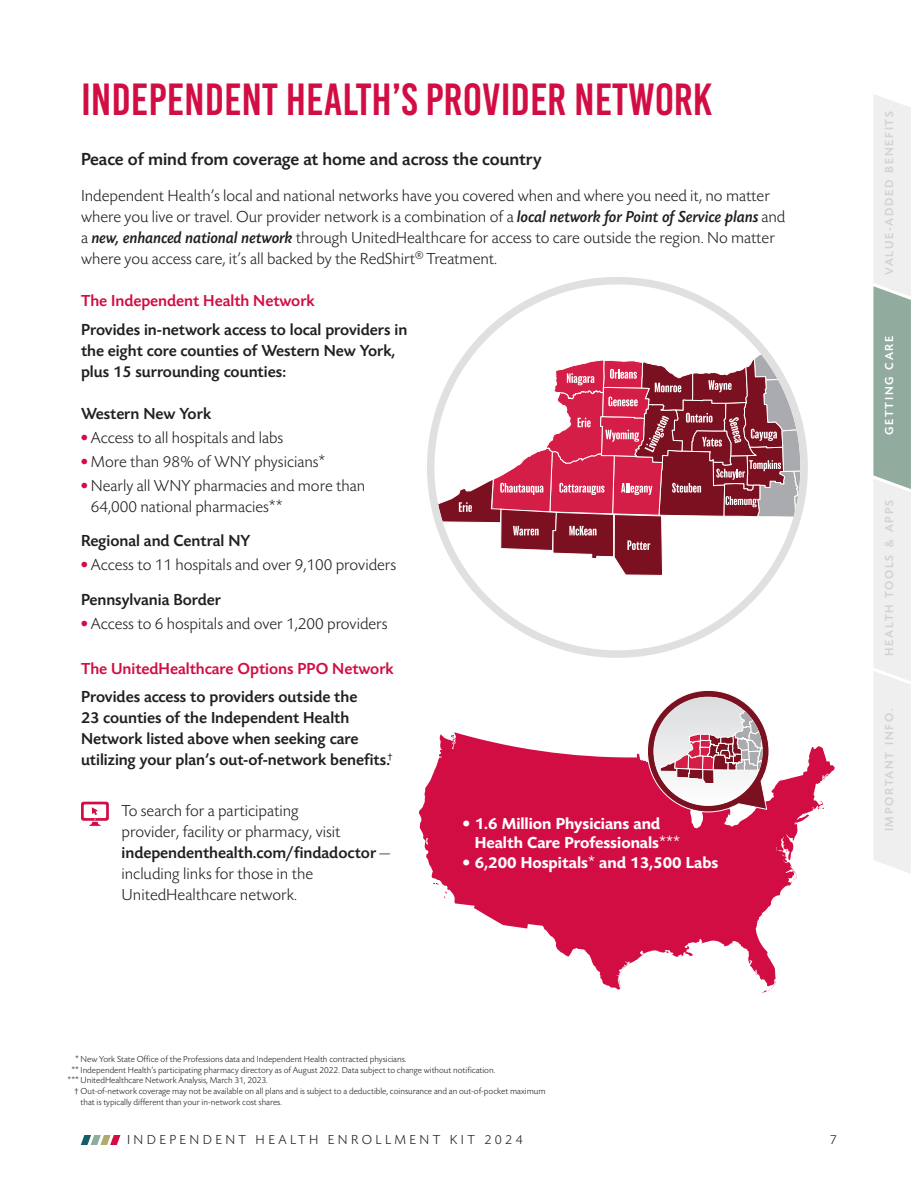
<style>
.page{position:relative;width:918px;height:1188px;background:#fff}
.page>*{position:absolute;margin:0;border:0;box-sizing:border-box;transform-origin:0 0}
.t1{font:45px "Bebas Kai";color:#d20d44}
.t2{font:500 18px "Today Sans Now Pro";color:#231f20}
.t3{font:300 16.5px/21px "Today Sans Now Pro";color:#231f20}
.t4{font:500 16.5px/21px "Today Sans Now Pro";color:#231f20}
.t5{font:600 16.5px/19.8px "Today Sans Now Pro";color:#fff}
.t6{font:500 16.5px "Today Sans Now Pro";color:#d20d44}
.t7{font:300 13.5px "Today Sans Now Pro";letter-spacing:.25em;color:#231f20}
.t8{font:500 12px "Today Sans Now Pro";letter-spacing:.15em;color:#d3d1d2}
.t9{font:500 12px "Today Sans Now Pro";letter-spacing:.15em;color:#fff}
.t10{font:300 9px/10.8px "Today Sans Now Pro";color:#231f20}
.s1{font-weight:500;font-style:italic}
.s2{color:#d20d44}
.s3{font-weight:500}
.s4{font-weight:400}
</style>
<div class="page">
<svg style="left:81px;top:1135px;width:40px;height:9px"></svg>
<svg style="left:873px;top:94px;width:38px;height:779px"></svg>
<svg style="left:81px;top:802px;width:28px;height:24px"></svg>
<svg style="left:419px;top:732px;width:416px;height:258px;fill:#d20d44"></svg>
<svg style="left:793px;top:871px;width:4px;height:10px"></svg>
<svg style="left:619px;top:965px;width:8px;height:23px"></svg>
<svg style="left:449px;top:732px;width:7px;height:16px"></svg>
<svg style="left:818px;top:804px;width:6px;height:5px"></svg>
<svg style="left:647px;top:690px;width:122px;height:122px"></svg>
<svg style="left:427px;top:277px;width:381px;height:381px"></svg>
<p class="t1" style="left:81px;top:73px;width:633px">INDEPENDENT HEALTH’S PROVIDER NETWORK</p>
<p class="t2" style="left:81px;top:153px;width:462px">Peace of mind from coverage at home and across the country</p>
<p class="t3" style="left:81px;top:187px;width:706px">Independent Health’s local and national networks have you covered when and where you need it, no matter where you live or travel. Our provider network is a combination of a <span class="s1">local network for Point of Service plans</span> and a <span class="s1">new, enhanced national network</span> through UnitedHealthcare for access to care outside the region. No matter where you access care, it’s all backed by the RedShirt® Treatment.</p>
<p class="t6" style="left:81px;top:295px;width:235px">The Independent Health Network</p>
<p class="t4" style="left:81px;top:321px;width:328px">Provides in-network access to local providers in the eight core counties of Western New York, plus 15 surrounding counties:</p>
<p class="t4" style="left:81px;top:405px;width:132px">Western New York</p>
<p class="t3" style="left:81px;top:429px;width:204px"><span class="s2">•</span> Access to all hospitals and labs</p>
<p class="t3" style="left:81px;top:453px;width:246px"><span class="s2">•</span> More than 98% of WNY physicians*</p>
<p class="t3" style="left:91px;top:477px;width:276px;text-indent:-10px"><span class="s2">•</span> Nearly all WNY pharmacies and more than<br>64,000 national pharmacies**</p>
<p class="t4" style="left:81px;top:532px;width:171px">Regional and Central NY</p>
<p class="t3" style="left:81px;top:556px;width:317px"><span class="s2">•</span> Access to 11 hospitals and over 9,100 providers</p>
<p class="t4" style="left:81px;top:591px;width:142px">Pennsylvania Border</p>
<p class="t3" style="left:81px;top:615px;width:308px"><span class="s2">•</span> Access to 6 hospitals and over 1,200 providers</p>
<p class="t6" style="left:81px;top:662px;width:314px">The UnitedHealthcare Options PPO Network</p>
<p class="t4" style="left:81px;top:688px;width:313px">Provides access to providers outside the<br>23 counties of the Independent Health Network listed above when seeking care utilizing your plan’s out-of-network benefits.<sup>†</sup></p>
<p class="t3" style="left:121px;top:802px;width:270px">To search for a participating<br>provider, facility or pharmacy, visit <span class="s3">independenthealth.com/findadoctor</span> — including links for those in the UnitedHealthcare network.</p>
<p class="t5" style="left:475px;top:813px;width:207px;text-indent:-13px">• 1.6 Million Physicians and<br>Health Care Professionals<span class="s4">***</span></p>
<p class="t5" style="left:462px;top:853px;width:258px">• 6,200 Hospitals<span class="s4">*</span> and 13,500 Labs</p>
<p class="t8" style="left:885px;top:275px;width:165px;rotate:-90deg">VALUE-ADDED BENEFITS</p>
<p class="t9" style="left:885px;top:435px;width:101px;rotate:-90deg">GETTING CARE</p>
<p class="t8" style="left:885px;top:656px;width:157px;rotate:-90deg">HEALTH TOOLS &amp; APPS</p>
<p class="t8" style="left:885px;top:831px;width:124px;rotate:-90deg">IMPORTANT INFO.</p>
<p class="t10" style="left:75px;top:1054px;width:333px">* New York State Office of the Professions data and Independent Health contracted physicians.</p>
<p class="t10" style="left:71px;top:1065px;width:425px">** Independent Health’s participating pharmacy directory as of August 2022. Data subject to change without notification.</p>
<p class="t10" style="left:68px;top:1076px;width:202px">*** UnitedHealthcare Network Analysis, March 31, 2023.</p>
<p class="t10" style="left:81px;top:1087px;width:466px;text-indent:-6px">† Out-of-network coverage may not be available on all plans and is subject to a deductible, coinsurance and an out-of-pocket maximum that is typically different than your in-network cost shares.</p>
<p class="t7" style="left:127px;top:1135px;width:397px">INDEPENDENT HEALTH ENROLLMENT KIT 2024</p>
<p class="t7" style="left:830px;top:1135px;width:9px">7</p>
</div>
